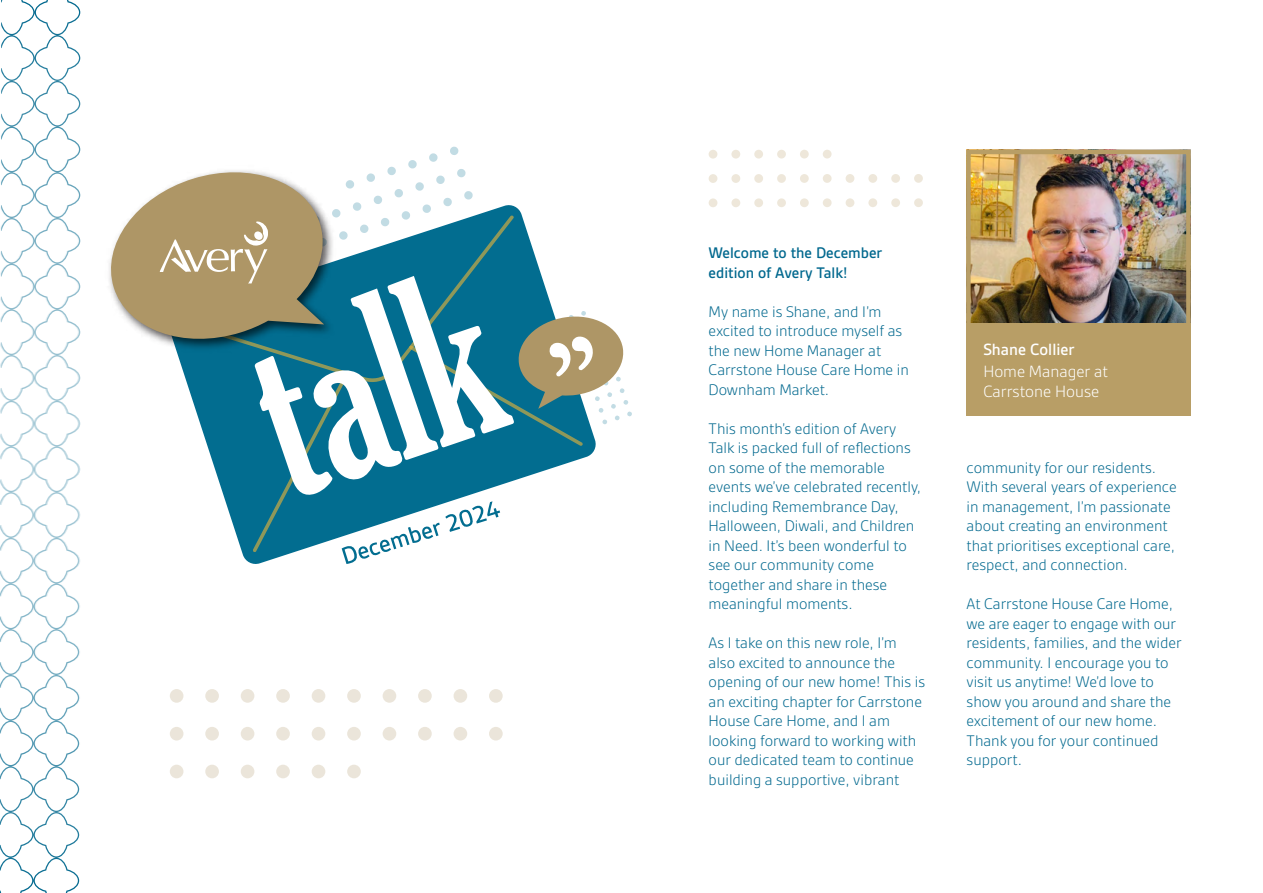
<style>
.page{position:relative;width:1263px;height:893px;background:#fff}
.page>*{position:absolute;margin:0;border:0;box-sizing:border-box;transform-origin:0 0}
.t1{font:300 17.55px/19.5px "Gesta";color:#fff}
.t2{font:500 17.55px "Gesta";color:#fff}
.t3{font:300 16.5px/19.5px "Gesta";color:#00688e}
.t4{font:500 16.5px/19.5px "Gesta";color:#00688e}
</style>
<div class="page">
<div style="left:170px;top:689px;width:13px;height:14px;background:#ebe5da;border-radius:50%"></div>
<div style="left:205px;top:689px;width:14px;height:14px;background:#ebe5da;border-radius:50%"></div>
<div style="left:241px;top:689px;width:13px;height:14px;background:#ebe5da;border-radius:50%"></div>
<div style="left:276px;top:689px;width:14px;height:14px;background:#ebe5da;border-radius:50%"></div>
<div style="left:312px;top:689px;width:13px;height:14px;background:#ebe5da;border-radius:50%"></div>
<div style="left:347px;top:689px;width:14px;height:14px;background:#ebe5da;border-radius:50%"></div>
<div style="left:383px;top:689px;width:13px;height:14px;background:#ebe5da;border-radius:50%"></div>
<div style="left:418px;top:689px;width:14px;height:14px;background:#ebe5da;border-radius:50%"></div>
<div style="left:453px;top:689px;width:14px;height:14px;background:#ebe5da;border-radius:50%"></div>
<div style="left:489px;top:689px;width:14px;height:14px;background:#ebe5da;border-radius:50%"></div>
<div style="left:170px;top:727px;width:13px;height:13px;background:#ebe5da;border-radius:50%"></div>
<div style="left:205px;top:727px;width:14px;height:13px;background:#ebe5da;border-radius:50%"></div>
<div style="left:241px;top:727px;width:13px;height:13px;background:#ebe5da;border-radius:50%"></div>
<div style="left:276px;top:727px;width:14px;height:13px;background:#ebe5da;border-radius:50%"></div>
<div style="left:312px;top:727px;width:13px;height:13px;background:#ebe5da;border-radius:50%"></div>
<div style="left:347px;top:727px;width:14px;height:13px;background:#ebe5da;border-radius:50%"></div>
<div style="left:383px;top:727px;width:13px;height:13px;background:#ebe5da;border-radius:50%"></div>
<div style="left:418px;top:727px;width:14px;height:13px;background:#ebe5da;border-radius:50%"></div>
<div style="left:453px;top:727px;width:14px;height:13px;background:#ebe5da;border-radius:50%"></div>
<div style="left:489px;top:727px;width:14px;height:13px;background:#ebe5da;border-radius:50%"></div>
<div style="left:170px;top:765px;width:13px;height:13px;background:#ebe5da;border-radius:50%"></div>
<div style="left:205px;top:765px;width:14px;height:13px;background:#ebe5da;border-radius:50%"></div>
<div style="left:241px;top:765px;width:13px;height:13px;background:#ebe5da;border-radius:50%"></div>
<div style="left:276px;top:765px;width:14px;height:13px;background:#ebe5da;border-radius:50%"></div>
<div style="left:312px;top:765px;width:13px;height:13px;background:#ebe5da;border-radius:50%"></div>
<div style="left:347px;top:765px;width:14px;height:13px;background:#ebe5da;border-radius:50%"></div>
<svg style="left:109px;top:147px;width:523px;height:417px"></svg>
<svg style="left:0;top:0;width:79px;height:893px"></svg>
<svg style="left:709px;top:198px;width:8px;height:9px"></svg>
<svg style="left:731px;top:198px;width:9px;height:9px"></svg>
<svg style="left:754px;top:198px;width:9px;height:9px"></svg>
<svg style="left:777px;top:198px;width:9px;height:9px"></svg>
<svg style="left:800px;top:198px;width:9px;height:9px"></svg>
<svg style="left:823px;top:198px;width:8px;height:9px"></svg>
<svg style="left:846px;top:198px;width:8px;height:9px"></svg>
<svg style="left:868px;top:198px;width:9px;height:9px"></svg>
<svg style="left:891px;top:198px;width:9px;height:9px"></svg>
<svg style="left:914px;top:198px;width:9px;height:9px"></svg>
<svg style="left:709px;top:174px;width:8px;height:9px"></svg>
<svg style="left:731px;top:174px;width:9px;height:9px"></svg>
<svg style="left:754px;top:174px;width:9px;height:9px"></svg>
<svg style="left:777px;top:174px;width:9px;height:9px"></svg>
<svg style="left:800px;top:174px;width:9px;height:9px"></svg>
<svg style="left:823px;top:174px;width:8px;height:9px"></svg>
<svg style="left:846px;top:174px;width:8px;height:9px"></svg>
<svg style="left:868px;top:174px;width:9px;height:9px"></svg>
<svg style="left:891px;top:174px;width:9px;height:9px"></svg>
<svg style="left:914px;top:174px;width:9px;height:9px"></svg>
<svg style="left:709px;top:150px;width:8px;height:9px"></svg>
<svg style="left:731px;top:150px;width:9px;height:9px"></svg>
<svg style="left:754px;top:150px;width:9px;height:9px"></svg>
<svg style="left:777px;top:150px;width:9px;height:9px"></svg>
<svg style="left:800px;top:150px;width:9px;height:9px"></svg>
<svg style="left:823px;top:150px;width:8px;height:9px"></svg>
<img style="left:971px;top:155px;width:215px;height:168px">
<div style="left:966px;top:150px;width:225px;height:250px;border:4px solid #b89e66"></div>
<div style="left:966px;top:323px;width:225px;height:92px;background:#b89e66"></div>
<p class="t4" style="left:709px;top:243px;width:175px">Welcome to the December edition of Avery Talk!</p>
<p class="t3" style="left:709px;top:301px;width:202px">My name is Shane, and I’m excited to introduce myself as the new Home Manager at<br>Carrstone House Care Home in<br>Downham Market.</p>
<p class="t3" style="left:709px;top:418px;width:214px">This month’s edition of Avery<br>Talk is packed full of reflections on some of the memorable events we’ve celebrated recently, including Remembrance Day,<br>Halloween, Diwali, and Children in Need. It’s been wonderful to see our community come together and share in these meaningful moments.</p>
<p class="t3" style="left:709px;top:633px;width:218px">As I take on this new role, I’m also excited to announce the opening of our new home! This is an exciting chapter for Carrstone<br>House Care Home, and I am looking forward to working with our dedicated team to continue building a supportive, vibrant</p>
<p class="t2" style="left:983px;top:339px;width:93px">Shane Collier</p>
<p class="t1" style="left:983px;top:362px;width:126px">Home Manager at<br>Carrstone House</p>
<p class="t3" style="left:966px;top:457px;width:212px">community for our residents.<br>With several years of experience in management, I’m passionate about creating an environment that prioritises exceptional care, respect, and connection.</p>
<p class="t3" style="left:966px;top:594px;width:217px">At Carrstone House Care Home, we are eager to engage with our residents, families, and the wider community. I encourage you to visit us anytime! We’d love to show you around and share the excitement of our new home.<br>Thank you for your continued support.</p>
</div>
